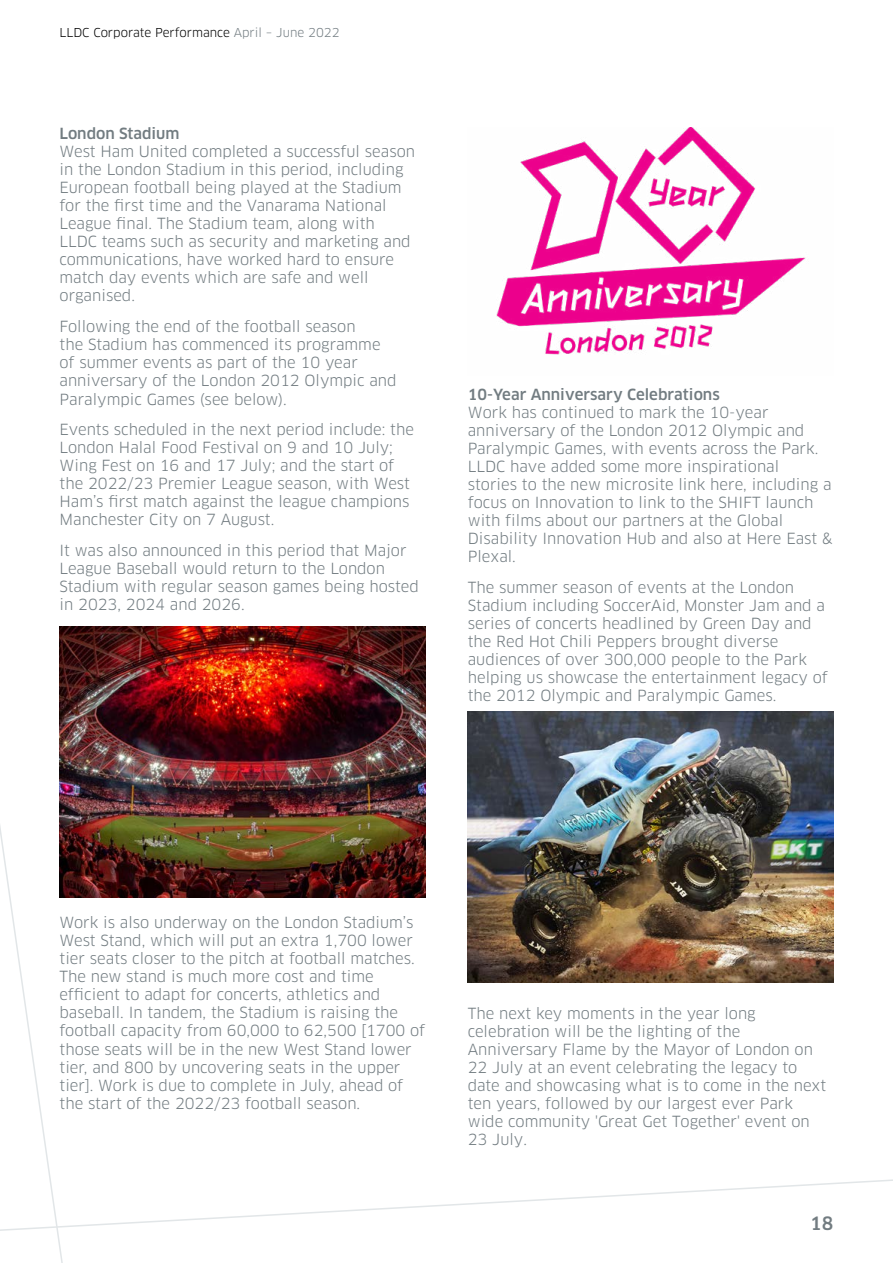
<style>
.page{position:relative;width:893px;height:1263px;background:#fff}
.page>*{position:absolute;margin:0;border:0;box-sizing:border-box;transform-origin:0 0}
.t1{font:500 18px "Clan OT";color:#727c81}
.t2{font:15px/18px "Clan OT";color:#727c81}
.t3{font:500 15px "Clan OT";color:#727c81}
.t4{font:12px "Clan OT";color:#000}
.s1{color:#727c81}
</style>
<div class="page">
<svg style="left:0;top:626px;width:84px;height:637px"></svg>
<svg style="left:0;top:1177px;width:893px;height:62px"></svg>
<img style="left:496px;top:128px;width:309px;height:227px">
<img style="left:60px;top:627px;width:365px;height:270px">
<img style="left:468px;top:712px;width:365px;height:270px">
<p class="t4" style="left:60px;top:26px;width:282px">LLDC Corporate Performance <span class="s1">April – June 2022</span></p>
<p class="t3" style="left:60px;top:125px;width:121px">London Stadium</p>
<p class="t2" style="left:60px;top:143px;width:357px">West Ham United completed a successful season in the London Stadium in this period, including European football being played at the Stadium for the first time and the Vanarama National League final. The Stadium team, along with LLDC teams such as security and marketing and communications, have worked hard to ensure match day events which are safe and well organised.</p>
<p class="t2" style="left:60px;top:318px;width:339px">Following the end of the football season<br>the Stadium has commenced its programme of summer events as part of the 10 year anniversary of the London 2012 Olympic and Paralympic Games (see below).</p>
<p class="t2" style="left:60px;top:420px;width:356px">Events scheduled in the next period include: the London Halal Food Festival on 9 and 10 July; Wing Fest on 16 and 17 July; and the start of the 2022/23 Premier League season, with West Ham’s first match against the league champions Manchester City on 7 August.</p>
<p class="t2" style="left:60px;top:541px;width:361px">It was also announced in this period that Major League Baseball would return to the London Stadium with regular season games being hosted in 2023, 2024 and 2026.</p>
<p class="t3" style="left:468px;top:386px;width:253px">10-Year Anniversary Celebrations</p>
<p class="t2" style="left:468px;top:404px;width:366px">Work has continued to mark the 10-year anniversary of the London 2012 Olympic and Paralympic Games, with events across the Park.<br>LLDC have added some more inspirational<br>stories to the new microsite link here, including a focus on Innovation to link to the SHIFT launch with films about our partners at the Global Disability Innovation Hub and also at Here East &amp; Plexal.</p>
<p class="t2" style="left:468px;top:578px;width:362px">The summer season of events at the London Stadium including SoccerAid, Monster Jam and a series of concerts headlined by Green Day and the Red Hot Chili Peppers brought diverse audiences of over 300,000 people to the Park helping us showcase the entertainment legacy of the 2012 Olympic and Paralympic Games.</p>
<p class="t2" style="left:60px;top:914px;width:367px">Work is also underway on the London Stadium’s West Stand, which will put an extra 1,700 lower tier seats closer to the pitch at football matches.<br>The new stand is much more cost and time efficient to adapt for concerts, athletics and baseball. In tandem, the Stadium is raising the football capacity from 60,000 to 62,500 [1700 of those seats will be in the new West Stand lower tier, and 800 by uncovering seats in the upper tier]. Work is due to complete in July, ahead of the start of the 2022/23 football season.</p>
<p class="t2" style="left:468px;top:1005px;width:360px">The next key moments in the year long celebration will be the lighting of the Anniversary Flame by the Mayor of London on 22 July at an event celebrating the legacy to date and showcasing what is to come in the next ten years, followed by our largest ever Park wide community 'Great Get Together' event on 23 July.</p>
<p class="t1" style="left:810px;top:1213px;width:25px">18</p>
</div>
